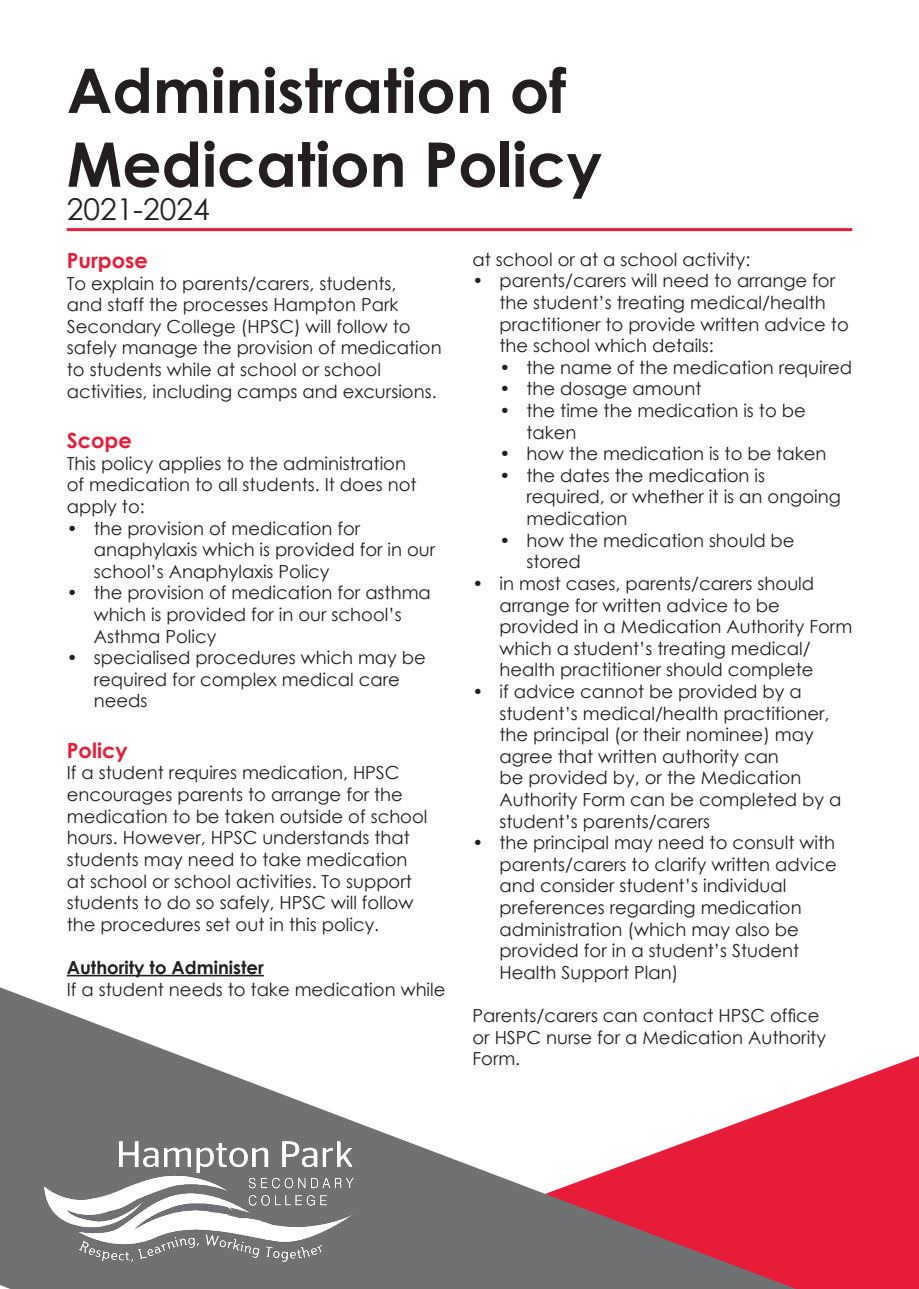
<style>
.page{position:relative;width:919px;height:1289px;background:#fff}
.page>*{position:absolute;margin:0;border:0;box-sizing:border-box;transform-origin:0 0}
.t1{font:700 61.5px/73.8px "Century Gothic";color:#231f20}
.t2{font:30px "Century Gothic";color:#231f20}
.t3{font:700 21px "Century Gothic";color:#e61c39}
.t4{font:18px/21.6px "Century Gothic";color:#231f20}
.t5{font:700 18px "Century Gothic";color:#231f20}
</style>
<div class="page">
<svg style="left:796px;top:1056px;width:122px;height:232px;background:#e8324c"></svg>
<svg style="left:0;top:987px;width:796px;height:301px"></svg>
<img style="left:45px;top:1141px;width:308px;height:120px">
<hr style="left:67px;top:228px;width:785px;height:3px;background:#e61c39">
<hr style="left:67px;top:974px;width:197px;height:2px;background:#231f20">
<p class="t1" style="left:67px;top:51px;width:537px">Administration of<br>Medication Policy</p>
<p class="t2" style="left:67px;top:188px;width:144px">2021-2024</p>
<p class="t4" style="left:472px;top:248px;width:279px">at school or at a school activity:</p>
<p class="t4" style="left:499px;top:270px;width:351px;text-indent:-27px">• parents/carers will need to arrange for the student’s treating medical/health practitioner to provide written advice to the school which details:</p>
<p class="t4" style="left:499px;top:356px;width:354px">• the name of the medication required</p>
<p class="t4" style="left:499px;top:378px;width:203px">• the dosage amount</p>
<p class="t4" style="left:526px;top:399px;width:281px;text-indent:-27px">• the time the medication is to be taken</p>
<p class="t4" style="left:499px;top:442px;width:328px">• how the medication is to be taken</p>
<p class="t4" style="left:526px;top:464px;width:316px;text-indent:-27px">• the dates the medication is required, or whether it is an ongoing medication</p>
<p class="t4" style="left:526px;top:529px;width:269px;text-indent:-27px">• how the medication should be stored</p>
<p class="t4" style="left:499px;top:572px;width:354px;text-indent:-27px">• in most cases, parents/carers should arrange for written advice to be provided in a Medication Authority Form which a student’s treating medical/ health practitioner should complete</p>
<p class="t4" style="left:499px;top:680px;width:343px;text-indent:-27px">• if advice cannot be provided by a student’s medical/health practitioner, the principal (or their nominee) may agree that written authority can<br>be provided by, or the Medication Authority Form can be completed by a student’s parents/carers</p>
<p class="t4" style="left:499px;top:831px;width:339px;text-indent:-27px">• the principal may need to consult with parents/carers to clarify written advice and consider student’s individual preferences regarding medication administration (which may also be provided for in a student’s Student Health Support Plan)</p>
<p class="t4" style="left:472px;top:1004px;width:355px">Parents/carers can contact HPSC office or HSPC nurse for a Medication Authority<br>Form.</p>
<p class="t3" style="left:67px;top:244px;width:83px">Purpose</p>
<p class="t4" style="left:67px;top:272px;width:376px">To explain to parents/carers, students,<br>and staff the processes Hampton Park Secondary College (HPSC) will follow to safely manage the provision of medication to students while at school or school activities, including camps and excursions.</p>
<p class="t3" style="left:67px;top:424px;width:67px">Scope</p>
<p class="t4" style="left:67px;top:452px;width:351px">This policy applies to the administration of medication to all students. It does not apply to:</p>
<p class="t4" style="left:94px;top:517px;width:343px;text-indent:-27px">• the provision of medication for anaphylaxis which is provided for in our school’s Anaphylaxis Policy</p>
<p class="t4" style="left:94px;top:582px;width:338px;text-indent:-27px">• the provision of medication for asthma which is provided for in our school’s<br>Asthma Policy</p>
<p class="t4" style="left:94px;top:646px;width:333px;text-indent:-27px">• specialised procedures which may be required for complex medical care needs</p>
<p class="t3" style="left:67px;top:734px;width:62px">Policy</p>
<p class="t4" style="left:67px;top:762px;width:362px">If a student requires medication, HPSC encourages parents to arrange for the medication to be taken outside of school hours. However, HPSC understands that students may need to take medication at school or school activities. To support students to do so safely, HPSC will follow the procedures set out in this policy.</p>
<p class="t5" style="left:67px;top:953px;width:198px">Authority to Administer</p>
<p class="t4" style="left:67px;top:978px;width:380px">If a student needs to take medication while</p>
</div>
